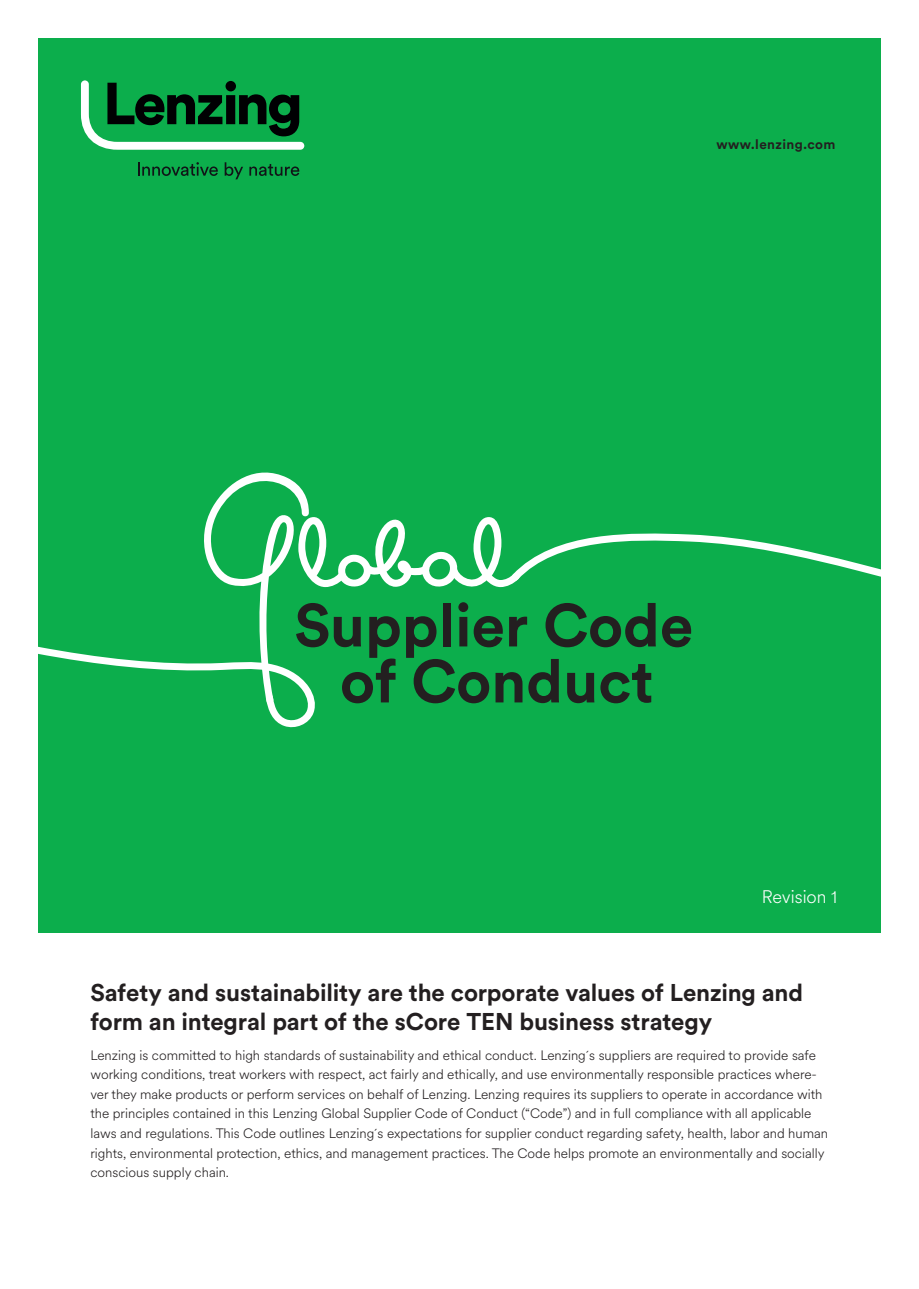
<style>
.page{position:relative;width:919px;height:1289px;background:#fff}
.page>*{position:absolute;margin:0;border:0;box-sizing:border-box;transform-origin:0 0}
.t1{font:700 60px/55.9px "Circular Pro";color:#231f20;text-align:center}
.t2{font:700 24px/29.4px "Circular Pro";letter-spacing:-.005em;color:#231f20}
.t3{font:300 18px "Lenzing Circular";color:#fff}
.t4{font:300 13.5px/19.5px "Lenzing Circular";color:#231f20}
.t5{font:700 13.5px "Circular Pro";letter-spacing:.03em;color:#231f20}
</style>
<div class="page">
<div style="left:38px;top:38px;width:842px;height:894px;background:#0cae4c"></div>
<svg style="left:138px;top:162px;width:80px;height:14px"></svg>
<svg style="left:225px;top:162px;width:18px;height:17px"></svg>
<svg style="left:249px;top:164px;width:50px;height:12px"></svg>
<svg style="left:81px;top:80px;width:223px;height:70px"></svg>
<svg style="left:205px;top:463px;width:676px;height:242px"></svg>
<svg style="left:38px;top:525px;width:284px;height:203px"></svg>
<p class="t5" style="left:716px;top:134px;width:120px">www.lenzing.com</p>
<h1 class="t1" style="left:294px;top:595px;width:400px">Supplier Code of Conduct</h1>
<h3 class="t3" style="left:761px;top:884px;width:77px">Revision 1</h3>
<h2 class="t2" style="left:90px;top:976px;width:714px">Safety and sustainability are the corporate values of Lenzing and form an integral part of the sCore TEN business strategy</h2>
<p class="t4" style="left:90px;top:1044px;width:739px">Lenzing is committed to high standards of sustainability and ethical conduct. Lenzing´s suppliers are required to provide safe working conditions, treat workers with respect, act fairly and ethically, and use environmentally responsible practices where&shy;ver they make products or perform services on behalf of Lenzing. Lenzing requires its suppliers to operate in accordance with the principles contained in this Lenzing Global Supplier Code of Conduct (“Code”) and in full compliance with all applicable laws and regulations. This Code outlines Lenzing´s expectations for supplier conduct regarding safety, health, labor and human rights, environmental protection, ethics, and management practices. The Code helps promote an environmentally and socially conscious supply chain.</p>
</div>
